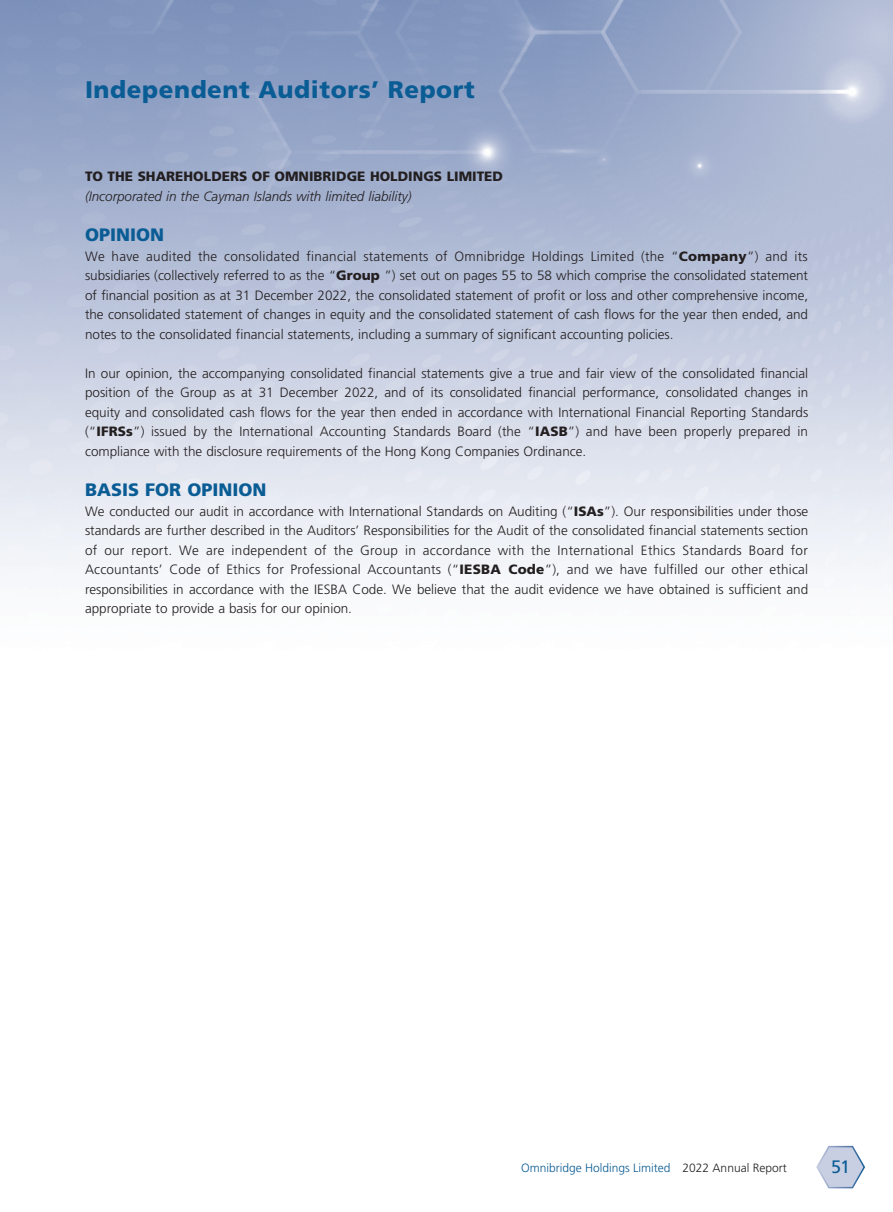
<style>
.page{position:relative;width:893px;height:1212px;background:#fff}
.page>*{position:absolute;margin:0;border:0;box-sizing:border-box;transform-origin:0 0}
.t1{font:900 24px "Frutiger LT Std";letter-spacing:.025em;color:#0a5c95}
.t2{font:900 18px "Frutiger LT Std";color:#0a5c95}
.t3{font:18px "Frutiger LT Std";color:#0a5c95}
.t4{font:300 13.5px/19.5px "Frutiger LT Std";color:#231f20;text-align:justify}
.t5{font:italic 300 13.5px "Frutiger LT Std";color:#231f20}
.t6{font:900 13.5px "Frutiger LT Std";color:#231f20}
.t7{font:300 12px "Frutiger LT Std";color:#0a5c95}
.s1{font-weight:900}
.s2{color:#231f20}
</style>
<div class="page">
<svg style="left:816px;top:1145px;width:50px;height:44px"></svg>
<h1 class="t1" style="left:85px;top:75px;width:391px">Independent Auditors’ Report</h1>
<p class="t6" style="left:85px;top:168px;width:419px">TO THE SHAREHOLDERS OF OMNIBRIDGE HOLDINGS LIMITED</p>
<p class="t5" style="left:85px;top:188px;width:328px">(Incorporated in the Cayman Islands with limited liability)</p>
<h2 class="t2" style="left:85px;top:224px;width:81px">OPINION</h2>
<p class="t4" style="left:85px;top:247px;width:725px">We have audited the consolidated financial statements of Omnibridge Holdings Limited (the “<span class="s1">Company</span>”) and its subsidiaries (collectively referred to as the “<span class="s1">Group</span> ”) set out on pages 55 to 58 which comprise the consolidated statement of financial position as at 31 December 2022, the consolidated statement of profit or loss and other comprehensive income, the consolidated statement of changes in equity and the consolidated statement of cash flows for the year then ended, and notes to the consolidated financial statements, including a summary of significant accounting policies.</p>
<p class="t4" style="left:85px;top:364px;width:725px">In our opinion, the accompanying consolidated financial statements give a true and fair view of the consolidated financial position of the Group as at 31 December 2022, and of its consolidated financial performance, consolidated changes in equity and consolidated cash flows for the year then ended in accordance with International Financial Reporting Standards (“<span class="s1">IFRSs</span>”) issued by the International Accounting Standards Board (the “<span class="s1">IASB</span>”) and have been properly prepared in compliance with the disclosure requirements of the Hong Kong Companies Ordinance.</p>
<h2 class="t2" style="left:85px;top:479px;width:183px">BASIS FOR OPINION</h2>
<p class="t4" style="left:85px;top:502px;width:725px">We conducted our audit in accordance with International Standards on Auditing (“<span class="s1">ISAs</span>”). Our responsibilities under those standards are further described in the Auditors’ Responsibilities for the Audit of the consolidated financial statements section of our report. We are independent of the Group in accordance with the International Ethics Standards Board for Accountants’ Code of Ethics for Professional Accountants (“<span class="s1">IESBA Code</span>”), and we have fulfilled our other ethical responsibilities in accordance with the IESBA Code. We believe that the audit evidence we have obtained is sufficient and appropriate to provide a basis for our opinion.</p>
<p class="t7" style="left:521px;top:1161px;width:267px">Omnibridge Holdings Limited <span class="s2">2022 Annual Report</span></p>
<h2 class="t3" style="left:831px;top:1156px;width:20px">51</h2>
</div>
